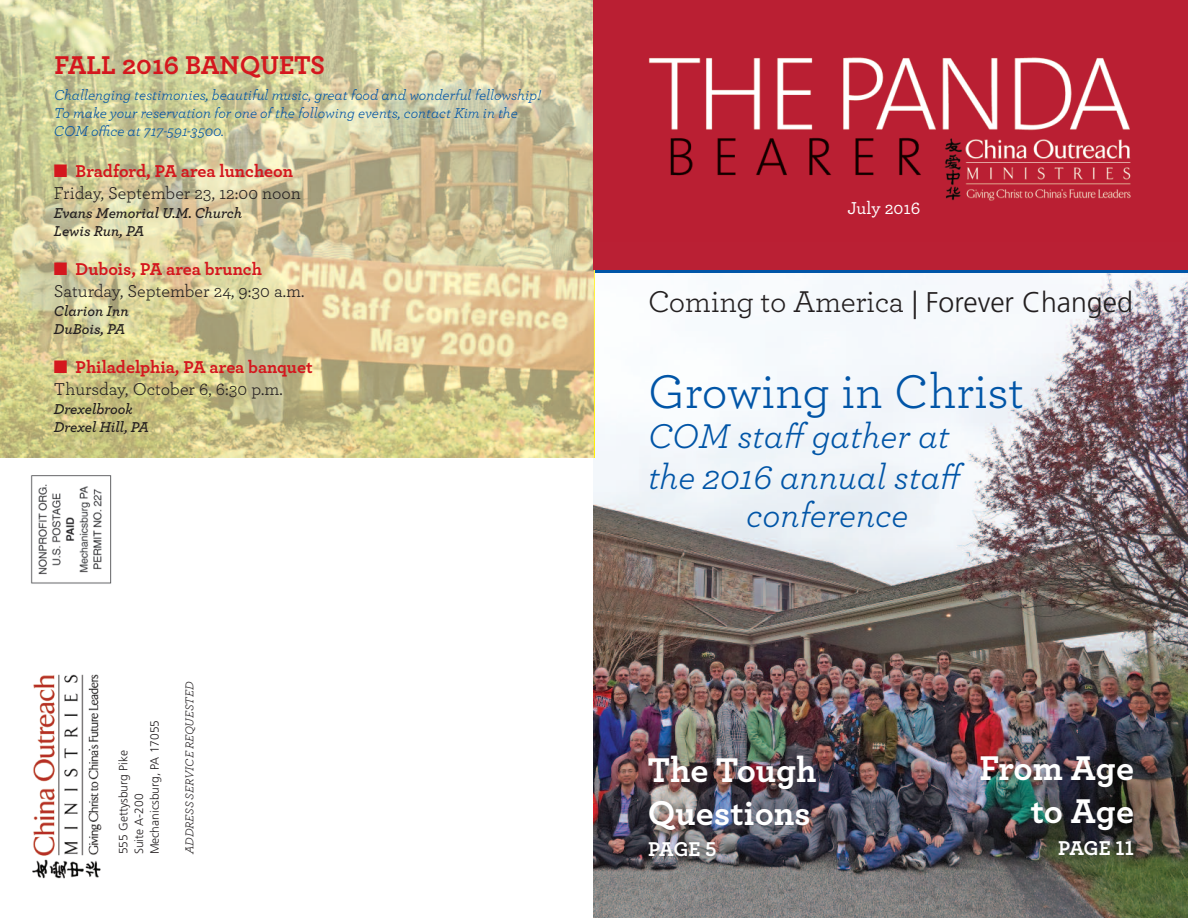
<style>
.page{position:relative;width:1188px;height:918px;background:#fff}
.page>*{position:absolute;margin:0;border:0;box-sizing:border-box;transform-origin:0 0}
.t1{font:49.5px "Archer";color:#0155a7}
.t2{font:italic 36px "Archer";color:#0155a7}
.t3{font:700 36px/43.2px "Archer";color:#fff}
.t4{font:31.5px "Archer";letter-spacing:-.01em;color:#231f20}
.t5{font:700 27px "Archer";color:#d4171e}
.t6{font:700 21px "Archer";letter-spacing:-.02em;color:#fff}
.t7{font:18px/22.4px "Archer";color:#231f20}
.t8{font:700 18px/22.4px "Archer";color:#d4171e}
.t9{font:500 18px "Archer";color:#fff}
.t10{font:italic 15px/18px "Archer";color:#0155a7}
.t11{font:italic 600 15px/18px "Archer";color:#231f20}
.t12{font:300 12px/15.6px "Frutiger";color:#231f20}
.t13{font:italic 12px "Archer";color:#231f20}
.s1{color:#d4171e}
.s2{font-weight:700;color:#d4171e}
.s3{font-weight:400;color:#231f20}
.s4{font-family:"Frutiger";font-weight:300;font-size:28.5px}
</style>
<div class="page">
<img style="left:594px;top:273px;width:594px;height:645px">
<img style="left:0;top:0;width:594px;height:458px">
<img style="left:594px;top:0;width:594px;height:270px">
<img style="left:31px;top:475px;width:81px;height:404px">
<h3 class="t5" style="left:54px;top:56px;width:272px">FALL 2016 BANQUeTS</h3>
<p class="t10" style="left:54px;top:87px;width:488px">Challenging testimonies, beautiful music, great food and wonderful fellowship!<br>To make your reservation for one of the following events, contact Kim in the<br>COM office at 717-591-3500.</p>
<p class="t7" style="left:54px;top:161px;width:248px"><span class="s1">■</span> <span class="s2">Bradford, pA area luncheon<br></span>Friday, September 23, 12:00 noon</p>
<p class="t11" style="left:54px;top:206px;width:190px">Evans Memorial U.M. Church<br>Lewis Run, PA</p>
<p class="t7" style="left:54px;top:259px;width:252px"><span class="s1">■</span> <span class="s2">Dubois, pA area brunch<br></span>Saturday, September 24, 9:30 a.m.</p>
<p class="t11" style="left:54px;top:304px;width:76px">Clarion Inn<br>DuBois, PA</p>
<p class="t8" style="left:54px;top:357px;width:260px">■ philadelphia, pA area banquet<br><span class="s3">Thursday, October 6, 6:30 p.m.</span></p>
<p class="t11" style="left:54px;top:402px;width:97px">Drexelbrook<br>Drexel Hill, PA</p>
<p class="t12" style="left:116px;top:854px;width:136px;rotate:-90deg">555 Gettysburg Pike<br>Suite A-200<br>Mechanicsburg, PA 17055</p>
<p class="t13" style="left:186px;top:854px;width:175px;rotate:-90deg">ADDRESS SERVICE REQUESTED</p>
<p class="t9" style="left:847px;top:202px;width:75px">July 2016</p>
<h3 class="t4" style="left:648px;top:291px;width:486px">Coming to America <span class="s4">| Forever Changed</span></h3>
<h1 class="t1" style="left:648px;top:376px;width:378px">Growing in Christ</h1>
<h2 class="t2" style="left:648px;top:425px;width:303px">COM staffgather at</h2>
<h2 class="t2" style="left:648px;top:465px;width:318px">the 2016 annual staff</h2>
<h2 class="t2" style="left:746px;top:504px;width:164px">conference</h2>
<h2 class="t3" style="left:648px;top:752px;width:170px">The Tough<br>Questions</h2>
<h3 class="t6" style="left:648px;top:843px;width:70px">pAge 5</h3>
<h2 class="t3" style="left:980px;top:750px;width:156px;text-align:right">From Age to Age</h2>
<h3 class="t6" style="left:1058px;top:841px;width:77px">pAge 11</h3>
</div>
